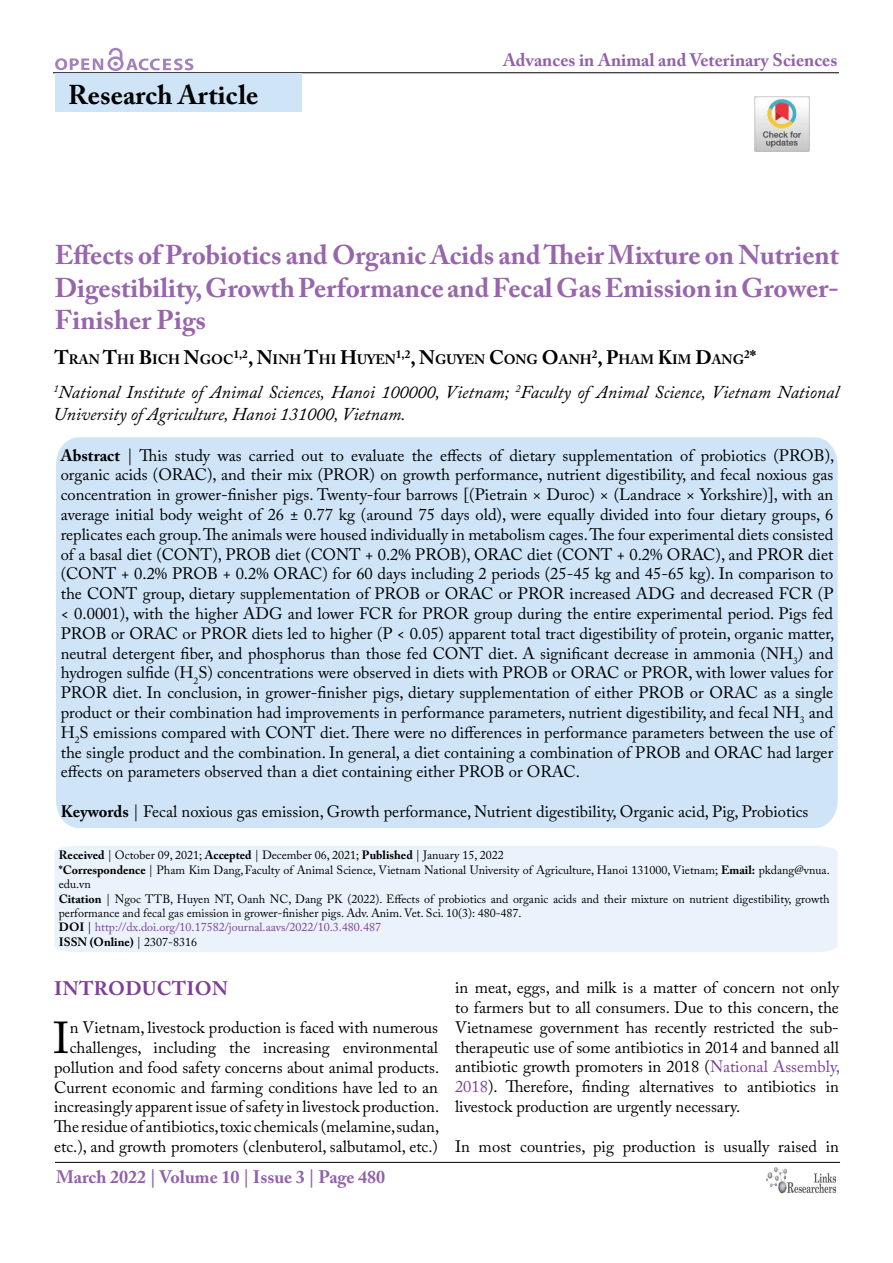
<style>
.page{position:relative;width:893px;height:1263px;background:#fff}
.page>*{position:absolute;margin:0;border:0;box-sizing:border-box;transform-origin:0 0}
.t1{font:44.4px "Adobe Caslon Pro";color:#000}
.t2{font:700 27px/32.4px "Adobe Caslon Pro";color:#7f3f98;text-align:justify}
.t3{font:700 27px "Adobe Caslon Pro";letter-spacing:.005em;color:#000}
.t4{font:700 19.5px "Adobe Caslon Pro";letter-spacing:.015em;color:#7f3f98}
.t5{font:italic 18px/21.6px "Adobe Caslon Pro";color:#000}
.t6{font:700 18px "Adobe Caslon Pro";color:#9161a9}
.t7{font:16.5px/19.8px "Adobe Caslon Pro";color:#000;text-align:justify}
.t8{font:700 13.65px "Adobe Caslon Pro";color:#000}
.t9{font:12px/14.4px "Adobe Caslon Pro";color:#000}
.t10{font:700 11.4px "Adobe Caslon Pro";color:#000}
.s1{font-size:19.5px}
.s2{font-weight:700}
.s3{color:#7f3f98}
</style>
<div class="page">
<hr style="left:53px;top:72px;width:786px;height:1px;background:#000">
<hr style="left:55px;top:1162px;width:785px;height:1px;background:#000">
<svg style="left:55px;top:48px;width:138px;height:23px"></svg>
<img style="left:767px;top:1167px;width:68px;height:27px">
<div style="left:55px;top:74px;width:247px;height:38px;background:#cfe5f7"></div>
<div style="left:56px;top:437px;width:782px;height:391px;background:#cfe5f7"></div>
<div style="left:55px;top:846px;width:783px;height:106px;background:#eaf3fb"></div>
<img style="left:754px;top:96px;width:55px;height:56px">
<h2 class="t3" style="left:68px;top:79px;width:192px">Research Article</h2>
<p class="t6" style="left:503px;top:50px;width:336px">Advances in Animal and Veterinary Sciences</p>
<h2 class="t2" style="left:55px;top:239px;width:786px">Effects of Probiotics and Organic Acids and Their Mixture on Nutrient Digestibility, Growth Performance and Fecal Gas Emission in Grower-Finisher Pigs</h2>
<p class="t8" style="left:55px;top:351px;width:691px"><span class="s1">T</span>RAN <span class="s1">T</span>HI <span class="s1">B</span>ICH <span class="s1">N</span>GOC<sup>1,2</sup><span class="s1">, N</span>INH <span class="s1">T</span>HI <span class="s1">H</span>UYEN<sup>1,2</sup><span class="s1">, N</span>GUYEN <span class="s1">C</span>ONG <span class="s1">O</span>ANH<sup>2</sup><span class="s1">, P</span>HAM <span class="s1">K</span>IM <span class="s1">D</span>ANG</p>
<p class="t10" style="left:744px;top:347px;width:14px">2<span class="s1">*</span></p>
<p class="t5" style="left:53px;top:381px;width:787px"><sup>1</sup>National Institute of Animal Sciences, Hanoi 100000, Vietnam; <sup>2</sup>Faculty of Animal Science, Vietnam National<br>University of Agriculture, Hanoi 131000, Vietnam.</p>
<p class="t7" style="left:61px;top:445px;width:775px"><span class="s2">Abstract</span> | This study was carried out to evaluate the effects of dietary supplementation of probiotics (PROB), organic acids (ORAC), and their mix (PROR) on growth performance, nutrient digestibility, and fecal noxious gas concentration in grower-finisher pigs. Twenty-four barrows [(Pietrain × Duroc) × (Landrace × Yorkshire)], with an average initial body weight of 26 ± 0.77 kg (around 75 days old), were equally divided into four dietary groups, 6 replicates each group. The animals were housed individually in metabolism cages. The four experimental diets consisted of a basal diet (CONT), PROB diet (CONT + 0.2% PROB), ORAC diet (CONT + 0.2% ORAC), and PROR diet (CONT + 0.2% PROB + 0.2% ORAC) for 60 days including 2 periods (25-45 kg and 45-65 kg). In comparison to the CONT group, dietary supplementation of PROB or ORAC or PROR increased ADG and decreased FCR (P &lt; 0.0001), with the higher ADG and lower FCR for PROR group during the entire experimental period. Pigs fed PROB or ORAC or PROR diets led to higher (P &lt; 0.05) apparent total tract digestibility of protein, organic matter, neutral detergent fiber, and phosphorus than those fed CONT diet. A significant decrease in ammonia (NH<sub>3</sub>) and hydrogen sulfide (H<sub>2</sub>S) concentrations were observed in diets with PROB or ORAC or PROR, with lower values for PROR diet. In conclusion, in grower-finisher pigs, dietary supplementation of either PROB or ORAC as a single product or their combination had improvements in performance parameters, nutrient digestibility, and fecal NH<sub>3</sub> and H<sub>2</sub>S emissions compared with CONT diet. There were no differences in performance parameters between the use of the single product and the combination. In general, a diet containing a combination of PROB and ORAC had larger effects on parameters observed than a diet containing either PROB or ORAC.</p>
<p class="t7" style="left:61px;top:801px;width:749px"><span class="s2">Keywords</span> | Fecal noxious gas emission, Growth performance, Nutrient digestibility, Organic acid, Pig, Probiotics</p>
<p class="t9" style="left:59px;top:848px;width:772px"><span class="s2">Received</span> | October 09, 2021; <span class="s2">Accepted</span> | December 06, 2021; <span class="s2">Published</span> | January 15, 2022<br><span class="s2">*Correspondence</span> | Pham Kim Dang,Faculty of Animal Science, Vietnam National University of Agriculture, Hanoi 131000, Vietnam; <span class="s2">Email:</span> pkdang@vnua. edu.vn<br><span class="s2">Citation</span> | Ngoc TTB, Huyen NT, Oanh NC, Dang PK (2022). Effects of probiotics and organic acids and their mixture on nutrient digestibility, growth performance and fecal gas emission in grower-finisher pigs. Adv. Anim. Vet. Sci. 10(3): 480-487.<br><span class="s2">DOI</span> | <span class="s3">http://dx.doi.org/10.17582/journal.aavs/2022/10.3.480.487<br></span><span class="s2">ISSN (Online)</span> | 2307-8316</p>
<p class="t4" style="left:54px;top:977px;width:175px">INTRODUCTION</p>
<h1 class="t1" style="left:53px;top:1012px;width:18px">I</h1>
<p class="t7" style="left:54px;top:1017px;width:387px;text-align:right">n Vietnam, livestock production is faced with numerous challenges, including the increasing environmental pollution and food safety concerns about animal products.<br>Current economic and farming conditions have led to an increasingly apparent issue of safety in livestock production.<br>The residue of antibiotics, toxic chemicals (melamine, sudan, etc.), and growth promoters (clenbuterol, salbutamol, etc.)</p>
<p class="t6" style="left:56px;top:1166px;width:331px">March 2022 | Volume 10 | Issue 3 | Page 480</p>
<p class="t7" style="left:455px;top:977px;width:387px">in meat, eggs, and milk is a matter of concern not only to farmers but to all consumers. Due to this concern, the Vietnamese government has recently restricted the sub&shy;therapeutic use of some antibiotics in 2014 and banned all antibiotic growth promoters in 2018 (<span class="s3">National Assembly, 2018</span>). Therefore, finding alternatives to antibiotics in livestock production are urgently necessary.</p>
<p class="t7" style="left:455px;top:1136px;width:385px">In most countries, pig production is usually raised in</p>
</div>
